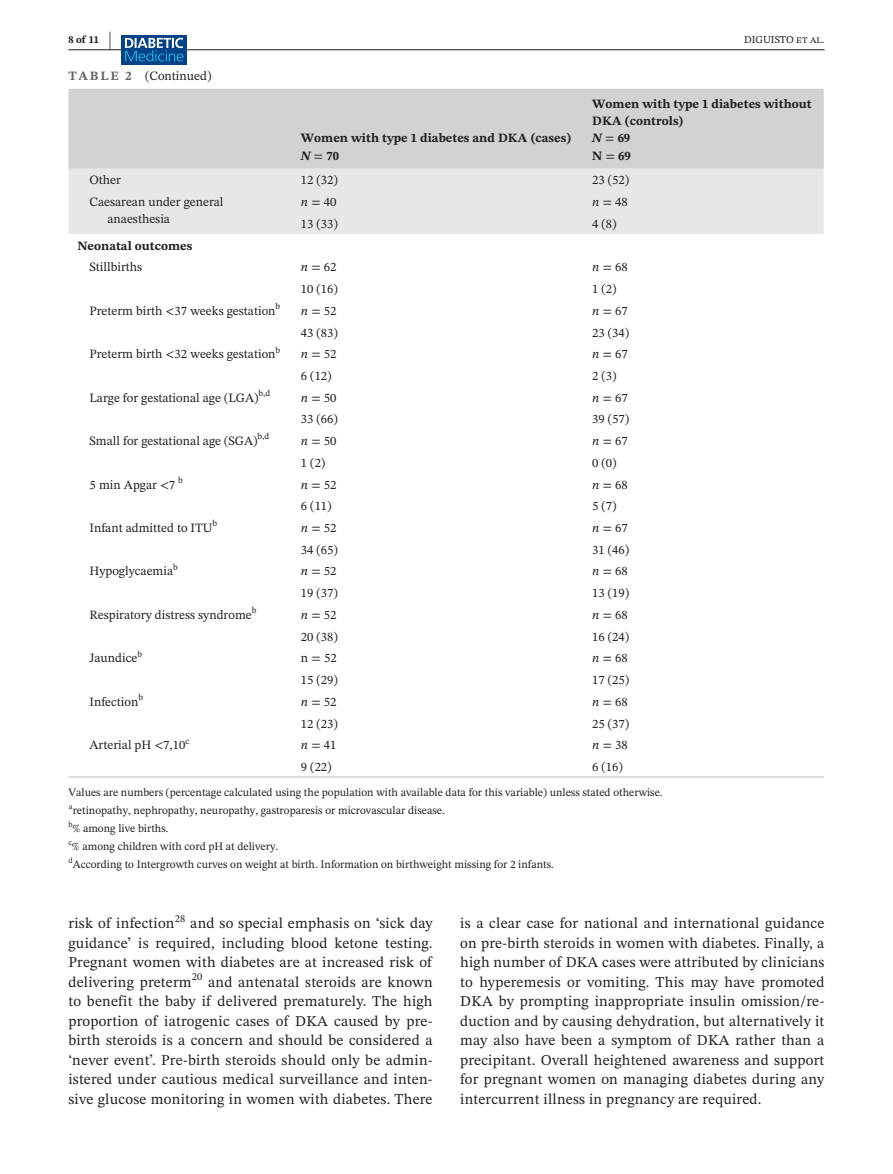
<style>
.page{position:relative;width:893px;height:1174px;background:#fff}
.page>*{position:absolute;margin:0;border:0;box-sizing:border-box;transform-origin:0 0}
.t1{font:15px/19.5px "STIX Two Text";letter-spacing:.015em;color:#231f20;text-align:justify}
.t2{font:12.75px/17.2px "STIX Two Text";color:#231f20}
.t3{font:700 12.75px/17.2px "STIX Two Text";color:#231f20}
.t4{font:11.25px "STIX Two Text";color:#231f20}
.t5{font:10.5px "STIX Two Text";color:#231f20}
.t6{font:700 10.5px "STIX Two Text";color:#231f20}
.t7{font:7.8px "STIX Two Text";color:#231f20}
.s1{font-size:21px}
.s2{font-weight:700;color:#636366}
.s3{font-style:italic}
.s4{font-weight:400}
</style>
<div class="page">
<hr style="left:68px;top:49px;width:756px;height:1px;background:#231f20">
<div style="left:121px;top:35px;width:65px;height:30px;background:#054286"></div>
<svg style="left:125px;top:38px;width:58px;height:23px"></svg>
<div style="left:68px;top:89px;width:756px;height:80px;background:#d1d2d4"></div>
<div style="left:68px;top:169px;width:756px;height:65px;background:#e6e7e9"></div>
<hr style="left:68px;top:776px;width:224px;height:1px;background:#d1d2d4">
<hr style="left:292px;top:776px;width:291px;height:1px;background:#d1d2d4">
<hr style="left:583px;top:776px;width:241px;height:1px;background:#d1d2d4">
<p class="t6" style="left:68px;top:32px;width:44px">8 of 11 <span class="s1">|</span></p>
<p class="t5" style="left:744px;top:32px;width:82px">DIGUISTO et al.</p>
<p class="t2" style="left:68px;top:67px;width:144px"><span class="s2">TABLE 2</span> (Continued)</p>
<p class="t3" style="left:301px;top:130px;width:272px">Women with type 1 diabetes and DKA (cases)<br><span class="s3">N</span> <span class="s4">=</span> 70</p>
<p class="t3" style="left:592px;top:95px;width:221px">Women with type 1 diabetes without<br>DKA (controls)<br><span class="s3">N</span> <span class="s4">=</span> 69<br>N <span class="s4">=</span> 69</p>
<p class="t2" style="left:89px;top:171px;width:33px">Other</p>
<p class="t2" style="left:301px;top:171px;width:38px">12 (32)</p>
<p class="t2" style="left:592px;top:171px;width:38px">23 (52)</p>
<p class="t2" style="left:107px;top:193px;width:118px;text-indent:-18px">Caesarean under general anaesthesia</p>
<p class="t2" style="left:301px;top:193px;width:37px"><span class="s3">n</span> = 40</p>
<p class="t2" style="left:592px;top:193px;width:37px"><span class="s3">n</span> = 48</p>
<p class="t2" style="left:301px;top:215px;width:38px">13 (33)</p>
<p class="t2" style="left:592px;top:215px;width:26px">4 (8)</p>
<p class="t3" style="left:77px;top:237px;width:116px">Neonatal outcomes</p>
<p class="t2" style="left:89px;top:258px;width:54px">Stillbirths</p>
<p class="t2" style="left:301px;top:258px;width:37px"><span class="s3">n</span> = 62</p>
<p class="t2" style="left:592px;top:258px;width:37px"><span class="s3">n</span> = 68</p>
<p class="t2" style="left:301px;top:280px;width:38px">10 (16)</p>
<p class="t2" style="left:592px;top:280px;width:26px">1 (2)</p>
<p class="t2" style="left:89px;top:302px;width:192px">Preterm birth &lt;37 weeks gestation<sup>b</sup></p>
<p class="t2" style="left:301px;top:302px;width:37px"><span class="s3">n</span> = 52</p>
<p class="t2" style="left:592px;top:302px;width:37px"><span class="s3">n</span> = 67</p>
<p class="t2" style="left:301px;top:323px;width:38px">43 (83)</p>
<p class="t2" style="left:592px;top:323px;width:38px">23 (34)</p>
<p class="t2" style="left:89px;top:345px;width:192px">Preterm birth &lt;32 weeks gestation<sup>b</sup></p>
<p class="t2" style="left:301px;top:345px;width:37px"><span class="s3">n</span> = 52</p>
<p class="t2" style="left:592px;top:345px;width:37px"><span class="s3">n</span> = 67</p>
<p class="t2" style="left:301px;top:367px;width:32px">6 (12)</p>
<p class="t2" style="left:592px;top:367px;width:26px">2 (3)</p>
<p class="t2" style="left:89px;top:389px;width:182px">Large for gestational age (LGA)<sup>b,d</sup></p>
<p class="t2" style="left:301px;top:389px;width:37px"><span class="s3">n</span> = 50</p>
<p class="t2" style="left:592px;top:389px;width:37px"><span class="s3">n</span> = 67</p>
<p class="t2" style="left:301px;top:410px;width:38px">33 (66)</p>
<p class="t2" style="left:592px;top:410px;width:38px">39 (57)</p>
<p class="t2" style="left:89px;top:432px;width:181px">Small for gestational age (SGA)<sup>b,d</sup></p>
<p class="t2" style="left:301px;top:432px;width:37px"><span class="s3">n</span> = 50</p>
<p class="t2" style="left:592px;top:432px;width:37px"><span class="s3">n</span> = 67</p>
<p class="t2" style="left:301px;top:454px;width:26px">1 (2)</p>
<p class="t2" style="left:592px;top:454px;width:26px">0 (0)</p>
<p class="t2" style="left:89px;top:475px;width:95px">5 min Apgar &lt;7 <sup>b</sup></p>
<p class="t2" style="left:301px;top:475px;width:37px"><span class="s3">n</span> = 52</p>
<p class="t2" style="left:592px;top:475px;width:37px"><span class="s3">n</span> = 68</p>
<p class="t2" style="left:301px;top:497px;width:32px">6 (11)</p>
<p class="t2" style="left:592px;top:497px;width:26px">5 (7)</p>
<p class="t2" style="left:89px;top:519px;width:129px">Infant admitted to ITU<sup>b</sup></p>
<p class="t2" style="left:301px;top:519px;width:37px"><span class="s3">n</span> = 52</p>
<p class="t2" style="left:592px;top:519px;width:37px"><span class="s3">n</span> = 67</p>
<p class="t2" style="left:301px;top:541px;width:38px">34 (65)</p>
<p class="t2" style="left:592px;top:541px;width:38px">31 (46)</p>
<p class="t2" style="left:89px;top:562px;width:90px">Hypoglycaemia<sup>b</sup></p>
<p class="t2" style="left:301px;top:562px;width:37px"><span class="s3">n</span> = 52</p>
<p class="t2" style="left:592px;top:562px;width:37px"><span class="s3">n</span> = 68</p>
<p class="t2" style="left:301px;top:584px;width:38px">19 (37)</p>
<p class="t2" style="left:592px;top:584px;width:38px">13 (19)</p>
<p class="t2" style="left:89px;top:606px;width:168px">Respiratory distress syndrome<sup>b</sup></p>
<p class="t2" style="left:301px;top:606px;width:37px"><span class="s3">n</span> = 52</p>
<p class="t2" style="left:592px;top:606px;width:37px"><span class="s3">n</span> = 68</p>
<p class="t2" style="left:301px;top:627px;width:38px">20 (38)</p>
<p class="t2" style="left:592px;top:627px;width:38px">16 (24)</p>
<p class="t2" style="left:89px;top:649px;width:54px">Jaundice<sup>b</sup></p>
<p class="t2" style="left:301px;top:649px;width:37px">n = 52</p>
<p class="t2" style="left:592px;top:649px;width:37px"><span class="s3">n</span> = 68</p>
<p class="t2" style="left:301px;top:671px;width:38px">15 (29)</p>
<p class="t2" style="left:592px;top:671px;width:38px">17 (25)</p>
<p class="t2" style="left:89px;top:693px;width:55px">Infection<sup>b</sup></p>
<p class="t2" style="left:301px;top:693px;width:37px"><span class="s3">n</span> = 52</p>
<p class="t2" style="left:592px;top:693px;width:37px"><span class="s3">n</span> = 68</p>
<p class="t2" style="left:301px;top:714px;width:38px">12 (23)</p>
<p class="t2" style="left:592px;top:714px;width:38px">25 (37)</p>
<p class="t2" style="left:89px;top:736px;width:101px">Arterial pH &lt;7,10<sup>c</sup></p>
<p class="t2" style="left:301px;top:736px;width:37px"><span class="s3">n</span> = 41</p>
<p class="t2" style="left:592px;top:736px;width:37px"><span class="s3">n</span> = 38</p>
<p class="t2" style="left:301px;top:758px;width:32px">9 (22)</p>
<p class="t2" style="left:592px;top:758px;width:32px">6 (16)</p>
<p class="t4" style="left:68px;top:784px;width:596px">Values are numbers (percentage calculated using the population with available data for this variable) unless stated otherwise.</p>
<p class="t7" style="left:69px;top:800px;width:5px">a</p>
<p class="t4" style="left:73px;top:802px;width:374px">retinopathy, nephropathy, neuropathy, gastroparesis or microvascular disease.</p>
<p class="t7" style="left:68px;top:818px;width:6px">b</p>
<p class="t4" style="left:73px;top:820px;width:98px">% among live births.</p>
<p class="t7" style="left:68px;top:836px;width:5px">c</p>
<p class="t4" style="left:72px;top:838px;width:208px">% among children with cord pH at delivery.</p>
<p class="t7" style="left:68px;top:854px;width:6px">d</p>
<p class="t4" style="left:73px;top:856px;width:483px">According to Intergrowth curves on weight at birth. Information on birthweight missing for 2 infants.</p>
<p class="t1" style="left:68px;top:913px;width:108px">risk of infection</p>
<p class="t5" style="left:175px;top:910px;width:12px">28</p>
<p class="t1" style="left:68px;top:913px;width:366px;text-indent:122px">and so special emphasis on ‘sick day guidance’ is required, including blood ketone testing.<br>Pregnant women with diabetes are at increased risk of delivering preterm</p>
<p class="t5" style="left:192px;top:969px;width:12px">20</p>
<p class="t1" style="left:68px;top:972px;width:366px;text-indent:140px">and antenatal steroids are known to benefit the baby if delivered prematurely. The high proportion of iatrogenic cases of DKA caused by pre&shy;birth steroids is a concern and should be considered a ‘never event’. Pre-birth steroids should only be admin&shy;istered under cautious medical surveillance and inten&shy;sive glucose monitoring in women with diabetes. There</p>
<p class="t1" style="left:460px;top:913px;width:366px">is a clear case for national and international guidance on pre-birth steroids in women with diabetes. Finally, a high number of DKA cases were attributed by clinicians to hyperemesis or vomiting. This may have promoted DKA by prompting inappropriate insulin omission/re&shy;duction and by causing dehydration, but alternatively it may also have been a symptom of DKA rather than a precipitant. Overall heightened awareness and support for pregnant women on managing diabetes during any intercurrent illness in pregnancy are required.</p>
</div>
